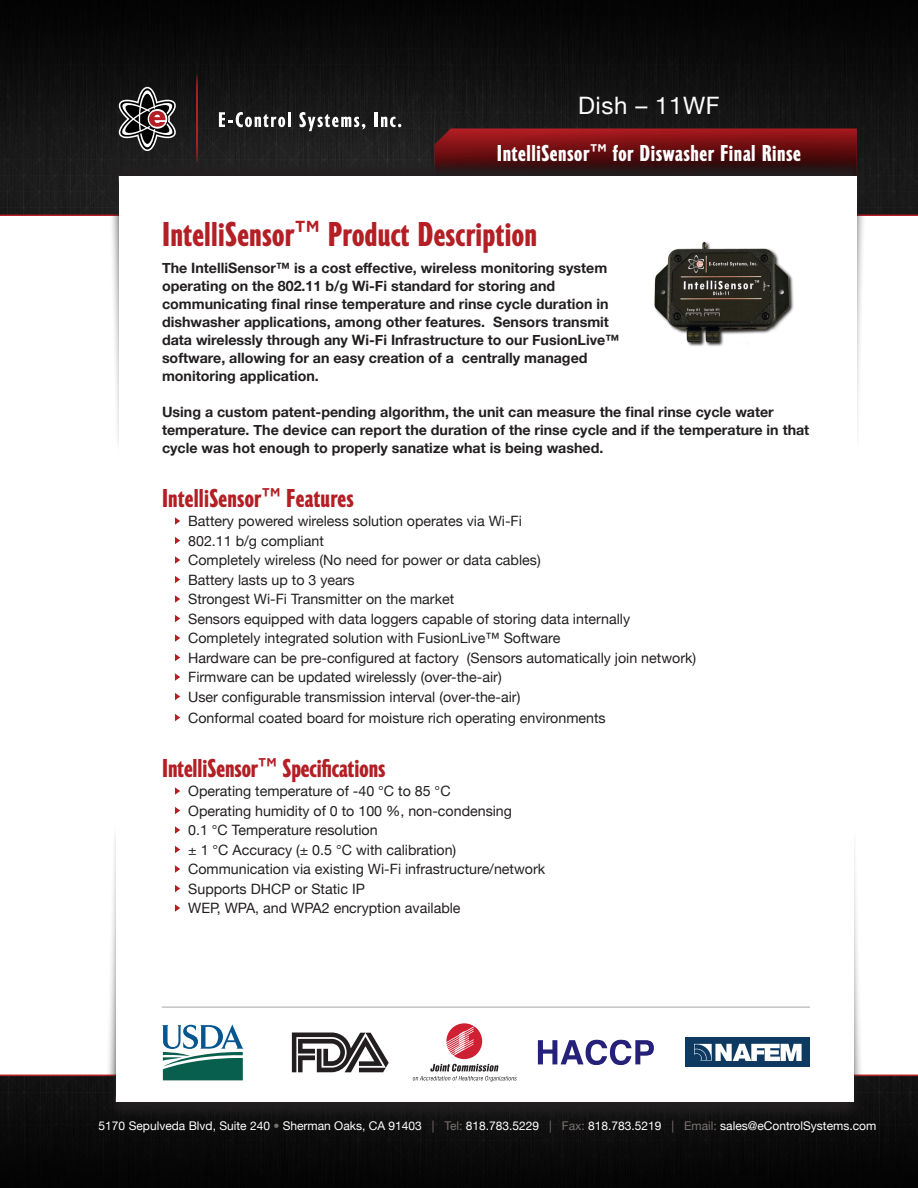
<style>
.page{position:relative;width:918px;height:1188px;background:#fff}
.page>*{position:absolute;margin:0;border:0;box-sizing:border-box;transform-origin:0 0}
.t1{font:36px "Gill Display Compressed Plain";letter-spacing:.01em;color:#b31f24}
.Heading_2{font:27px "Gill Display Compressed Plain";color:#b31f24}
.Heading_2-2{font:24px "Gill Display Compressed Plain";letter-spacing:.025em;color:#fff}
.Heading_2-3{font:24px "Helvetica Neue";letter-spacing:.025em;color:#fff}
.t2{font:14.25px "Helvetica Neue";color:#231f20}
.t3{font:700 14.25px/18px "Helvetica Neue";color:#231f20}
.t4{font:12px "Helvetica Neue";color:#fff}
.s1{font-family:"Gotham HTF";font-weight:700}
.s2{color:#79716f}
</style>
<div class="page">
<div style="left:0;top:1076px;width:918px;height:112px;background:#090909"></div>
<img style="left:0;top:0;width:918px;height:215px">
<img style="left:435px;top:129px;width:422px;height:28px">
<hr style="left:0;top:215px;width:918px;height:1px;background:#b31f24">
<hr style="left:0;top:1075px;width:918px;height:1px;background:#b31f24">
<svg style="left:109px;top:157px;width:758px;height:286px"></svg>
<div style="left:119px;top:176px;width:738px;height:284px;background:#fff"></div>
<svg style="left:106px;top:834px;width:758px;height:287px;fill:#1e1b1c"></svg>
<div style="left:116px;top:818px;width:738px;height:284px;background:#fff"></div>
<svg style="left:119px;top:87px;width:57px;height:64px"></svg>
<svg style="left:219px;top:112px;width:71px;height:15px"></svg>
<svg style="left:299px;top:112px;width:66px;height:19px"></svg>
<hr style="left:375px;top:112px;width:3px;height:15px;background:#fff">
<svg style="left:381px;top:117px;width:20px;height:10px"></svg>
<img style="left:196px;top:72px;width:2px;height:91px">
<svg style="left:175px;top:517px;width:5px;height:8px"></svg>
<svg style="left:175px;top:537px;width:5px;height:7px"></svg>
<svg style="left:175px;top:556px;width:5px;height:8px"></svg>
<svg style="left:175px;top:576px;width:5px;height:7px"></svg>
<svg style="left:175px;top:595px;width:5px;height:8px"></svg>
<svg style="left:175px;top:615px;width:5px;height:7px"></svg>
<svg style="left:175px;top:634px;width:5px;height:8px"></svg>
<svg style="left:175px;top:654px;width:5px;height:7px"></svg>
<svg style="left:175px;top:673px;width:5px;height:8px"></svg>
<svg style="left:175px;top:693px;width:5px;height:7px"></svg>
<svg style="left:175px;top:714px;width:5px;height:7px"></svg>
<svg style="left:175px;top:787px;width:5px;height:8px"></svg>
<svg style="left:175px;top:807px;width:5px;height:7px"></svg>
<svg style="left:175px;top:826px;width:5px;height:8px"></svg>
<svg style="left:175px;top:846px;width:5px;height:7px"></svg>
<svg style="left:175px;top:865px;width:5px;height:8px"></svg>
<svg style="left:175px;top:885px;width:5px;height:7px"></svg>
<svg style="left:175px;top:904px;width:5px;height:8px"></svg>
<svg style="left:292px;top:1033px;width:97px;height:39px"></svg>
<svg style="left:413px;top:1023px;width:104px;height:58px"></svg>
<svg style="left:538px;top:1040px;width:116px;height:25px"></svg>
<svg style="left:162px;top:1024px;width:82px;height:56px"></svg>
<div style="left:686px;top:1038px;width:124px;height:29px;background:#0e3961"></div>
<svg style="left:694px;top:1043px;width:108px;height:18px"></svg>
<hr style="left:162px;top:1007px;width:648px;height:1px;background:#a6a6a6">
<img style="left:654px;top:241px;width:140px;height:105px">
<p class="Heading_2-3" style="left:578px;top:85px;width:143px">Dish – 11WF</p>
<p class="Heading_2-2" style="left:497px;top:138px;width:306px">IntelliSensor<span class="s1">™</span> for Diswasher Final Rinse</p>
<p class="t1" style="left:162px;top:212px;width:377px">IntelliSensor<span class="s1">™</span> Product Description</p>
<p class="t3" style="left:162px;top:258px;width:459px">The IntelliSensor™ is a cost effective, wireless monitoring system operating on the 802.11 b/g Wi-Fi standard for storing and communicating final rinse temperature and rinse cycle duration in dishwasher applications, among other features. Sensors transmit data wirelessly through any Wi-Fi Infrastructure to our FusionLive™ software, allowing for an easy creation of a centrally managed monitoring application.</p>
<p class="t3" style="left:162px;top:402px;width:649px">Using a custom patent-pending algorithm, the unit can measure the final rinse cycle water temperature. The device can report the duration of the rinse cycle and if the temperature in that cycle was hot enough to properly sanatize what is being washed.</p>
<p class="Heading_2" style="left:162px;top:482px;width:193px">IntelliSensor<span class="s1">™</span> Features</p>
<p class="t2" style="left:188px;top:509px;width:335px">Battery powered wireless solution operates via Wi-Fi</p>
<p class="t2" style="left:188px;top:528px;width:137px">802.11 b/g compliant</p>
<p class="t2" style="left:188px;top:548px;width:354px">Completely wireless (No need for power or data cables)</p>
<p class="t2" style="left:188px;top:567px;width:168px">Battery lasts up to 3 years</p>
<p class="t2" style="left:188px;top:587px;width:268px">Strongest Wi-Fi Transmitter on the market</p>
<p class="t2" style="left:188px;top:606px;width:444px">Sensors equipped with data loggers capable of storing data internally</p>
<p class="t2" style="left:188px;top:626px;width:374px">Completely integrated solution with FusionLive™ Software</p>
<p class="t2" style="left:188px;top:645px;width:510px">Hardware can be pre-configured at factory (Sensors automatically join network)</p>
<p class="t2" style="left:188px;top:665px;width:315px">Firmware can be updated wirelessly (over-the-air)</p>
<p class="t2" style="left:188px;top:684px;width:334px">User configurable transmission interval (over-the-air)</p>
<p class="t2" style="left:188px;top:705px;width:419px">Conformal coated board for moisture rich operating environments</p>
<p class="Heading_2" style="left:162px;top:752px;width:225px">IntelliSensor<span class="s1">™</span> Specifications</p>
<p class="t2" style="left:188px;top:779px;width:264px">Operating temperature of -40 °C to 85 °C</p>
<p class="t2" style="left:188px;top:798px;width:325px">Operating humidity of 0 to 100 %, non-condensing</p>
<p class="t2" style="left:188px;top:818px;width:191px">0.1 °C Temperature resolution</p>
<p class="t2" style="left:188px;top:837px;width:270px">± 1 °C Accuracy (± 0.5 °C with calibration)</p>
<p class="t2" style="left:188px;top:857px;width:359px">Communication via existing Wi-Fi infrastructure/network</p>
<p class="t2" style="left:188px;top:876px;width:178px">Supports DHCP or Static IP</p>
<p class="t2" style="left:188px;top:896px;width:274px">WEP, WPA, and WPA2 encryption available</p>
<p class="t4" style="left:99px;top:1115px;width:779px">5170 Sepulveda Blvd, Suite 240 <span class="s2">•</span> Sherman Oaks, CA 91403 <span class="s2">| Tel:</span> 818.783.5229 <span class="s2">| Fax:</span> 818.783.5219 <span class="s2">| Email:</span> sales@eControlSystems.com</p>
</div>
